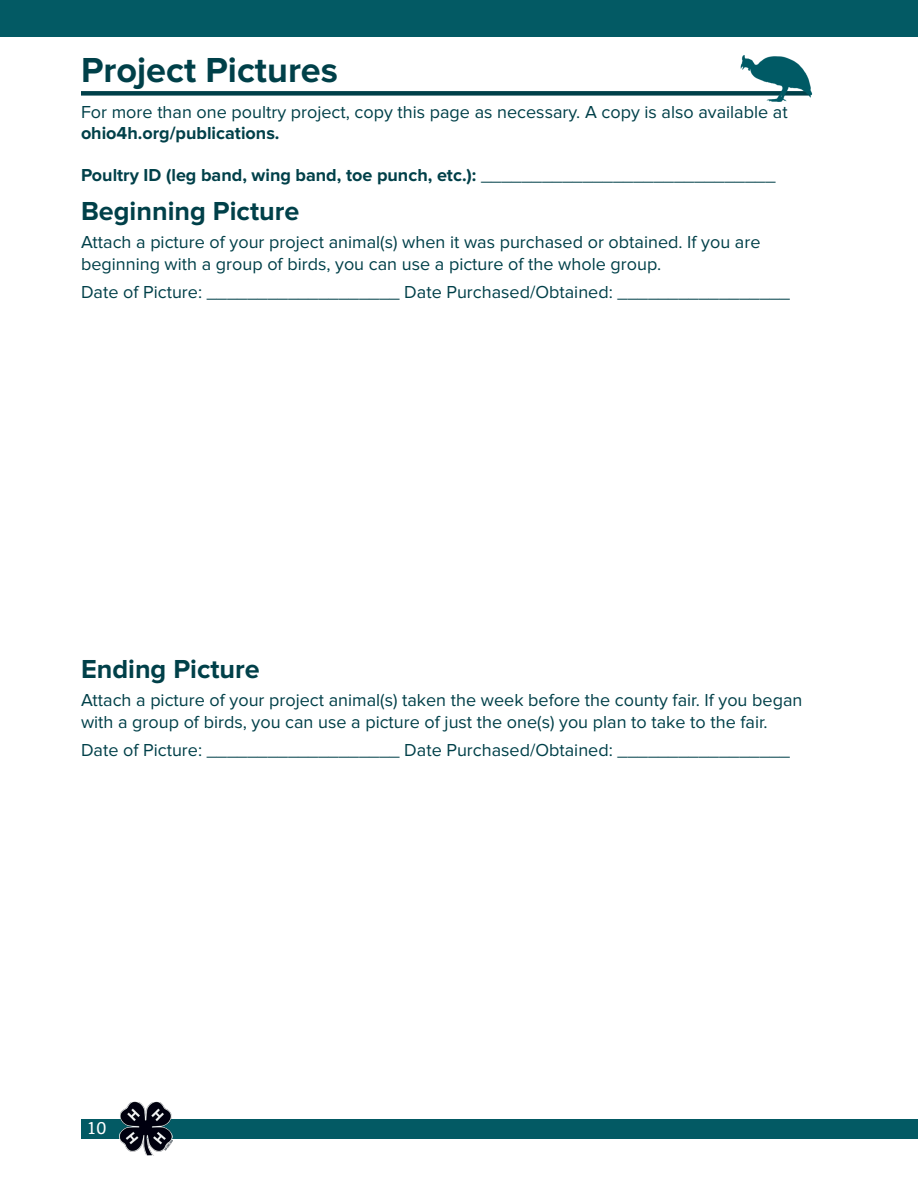
<style>
.page{position:relative;width:918px;height:1188px;background:#fff}
.page>*{position:absolute;margin:0;border:0;box-sizing:border-box;transform-origin:0 0}
.Section_Header{font:700 36px "Proxima Nova";color:#004049}
.Head_3{font:700 27px "Proxima Nova";color:#004049}
.Body{font:18px/21.6px "Proxima Nova";color:#004049}
.Body-2{font:700 18px "Proxima Nova";color:#004049}
.t1{font:18px "Capita";color:#fff}
.s1{font-weight:700}
.s2{font-weight:400}
</style>
<div class="page">
<div style="left:0;top:0;width:918px;height:37px;background:#035a64"></div>
<div style="left:869px;top:1119px;width:49px;height:19px;background:#035a64"></div>
<div style="left:81px;top:1119px;width:788px;height:19px;background:#035a64"></div>
<img style="left:120px;top:1102px;width:52px;height:53px">
<div style="left:81px;top:91px;width:729px;height:5px;background:#004049"></div>
<img style="left:731px;top:55px;width:82px;height:47px">
<p class="Section_Header" style="left:81px;top:50px;width:259px">Project Pictures</p>
<p class="Body" style="left:81px;top:101px;width:708px">For more than one poultry project, copy this page as necessary. A copy is also available at <span class="s1">ohio4h.org/publications.</span></p>
<p class="Body-2" style="left:81px;top:165px;width:411px">Poultry ID (leg band, wing band, toe punch, etc.): <span class="s2">_____________________________</span></p>
<p class="Head_3" style="left:81px;top:196px;width:220px">Beginning Picture</p>
<p class="Body" style="left:81px;top:232px;width:681px">Attach a picture of your project animal(s) when it was purchased or obtained. If you are beginning with a group of birds, you can use a picture of the whole group.</p>
<p class="Body" style="left:81px;top:282px;width:137px">Date of Picture: ___________________</p>
<p class="Body" style="left:404px;top:282px;width:225px">Date Purchased/Obtained: _________________</p>
<p class="Head_3" style="left:81px;top:653px;width:180px">Ending Picture</p>
<p class="Body" style="left:81px;top:690px;width:723px">Attach a picture of your project animal(s) taken the week before the county fair. If you began with a group of birds, you can use a picture of just the one(s) you plan to take to the fair.</p>
<p class="Body" style="left:81px;top:740px;width:137px">Date of Picture: ___________________</p>
<p class="Body" style="left:404px;top:740px;width:225px">Date Purchased/Obtained: _________________</p>
<p class="t1" style="left:87px;top:1116px;width:21px">10</p>
</div>
